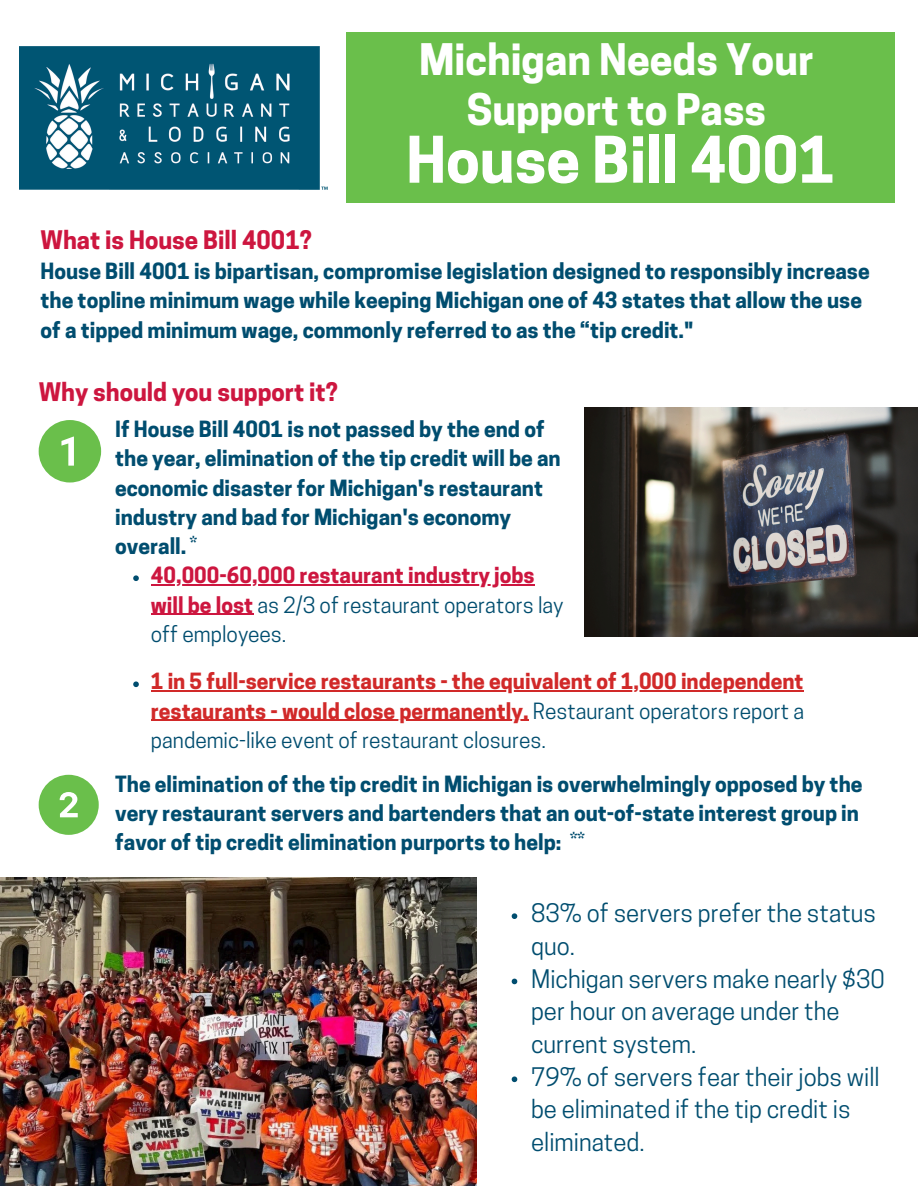
<style>
.page{position:relative;width:918px;height:1188px;background:#fff}
.page>*{position:absolute;margin:0;border:0;box-sizing:border-box;transform-origin:0 0}
.t1{font:700 60.3px "Cooper Hewitt";color:#fff}
.t2{font:700 40.8px/50.1px "Cooper Hewitt";color:#fff;text-align:center}
.t3{font:24px/32.7px "Cooper Hewitt";color:#004d6f}
.t4{font:700 24px "Cooper Hewitt";color:#cd163f}
.t5{font:700 21px/29.2px "Cooper Hewitt";color:#004d6f}
.t6{font:21px/29.2px "Cooper Hewitt";color:#004d6f}
.t7{font:700 21px/29.2px "Cooper Hewitt";color:#cd163f}
.t8{font:700 21px "Cooper Hewitt";color:#d12929}
.t9{font:700 17.7px "Cooper Hewitt";color:#004d6f}
.s1{font-weight:400;color:#004d6f}
.s2{font-weight:700;color:#d12929}
</style>
<div class="page">
<div style="left:346px;top:32px;width:549px;height:171px;background:#6abf4b"></div>
<svg style="left:39px;top:420px;width:62px;height:63px"></svg>
<svg style="left:39px;top:775px;width:59px;height:59px"></svg>
<img style="left:0;top:877px;width:477px;height:309px">
<img style="left:20px;top:46px;width:307px;height:143px">
<img style="left:584px;top:407px;width:334px;height:230px">
<svg style="left:133px;top:575px;width:6px;height:6px"></svg>
<hr style="left:151px;top:584px;width:384px;height:2px;background:#cd163f">
<hr style="left:151px;top:614px;width:102px;height:1px;background:#cd163f">
<svg style="left:512px;top:913px;width:5px;height:6px"></svg>
<svg style="left:512px;top:979px;width:5px;height:5px"></svg>
<svg style="left:512px;top:1077px;width:5px;height:5px"></svg>
<svg style="left:133px;top:681px;width:6px;height:6px"></svg>
<hr style="left:151px;top:690px;width:653px;height:2px;background:#d12929">
<hr style="left:151px;top:720px;width:378px;height:1px;background:#d12929">
<h1 class="t2" style="left:419px;top:40px;width:396px">Michigan Needs Your<br>Support to Pass</h1>
<h5 class="t1" style="left:406px;top:137px;width:430px">House Bill 4001</h5>
<h3 class="t4" style="left:41px;top:231px;width:273px">What is House Bill 4001?</h3>
<h3 class="t5" style="left:41px;top:259px;width:831px">House Bill 4001 is bipartisan, compromise legislation designed to responsibly increase the topline minimum wage while keeping Michigan one of 43 states that allow the use of a tipped minimum wage, commonly referred to as the “tip credit."</h3>
<p class="t4" style="left:39px;top:383px;width:301px">Why should you support it?</p>
<p class="t5" style="left:115px;top:417px;width:447px">If House Bill 4001 is not passed by the end of the year, elimination of the tip credit will be an economic disaster for Michigan's restaurant industry and bad for Michigan's economy overall.</p>
<h2 class="t7" style="left:151px;top:563px;width:414px">40,000-60,000 restaurant industry jobs will be lost <span class="s1">as 2/3 of restaurant operators lay off employees.</span></h2>
<p class="t9" style="left:190px;top:537px;width:9px">*</p>
<p class="t8" style="left:151px;top:674px;width:654px">1 in 5 full-service restaurants - the equivalent of 1,000 independent</p>
<p class="t6" style="left:151px;top:699px;width:655px"><span class="s2">restaurants - would close permanently.</span> Restaurant operators report a pandemic-like event of restaurant closures.</p>
<p class="t5" style="left:115px;top:772px;width:749px">The elimination of the tip credit in Michigan is overwhelmingly opposed by the very restaurant servers and bartenders that an out-of-state interest group in favor of tip credit elimination purports to help:</p>
<h5 class="t9" style="left:570px;top:833px;width:16px">**</h5>
<h5 class="t3" style="left:531px;top:900px;width:347px">83% of servers prefer the status quo.</h5>
<p class="t3" style="left:531px;top:965px;width:355px">Michigan servers make nearly $30 per hour on average under the current system.</p>
<p class="t3" style="left:531px;top:1063px;width:350px">79% of servers fear their jobs will be eliminated if the tip credit is eliminated.</p>
</div>
